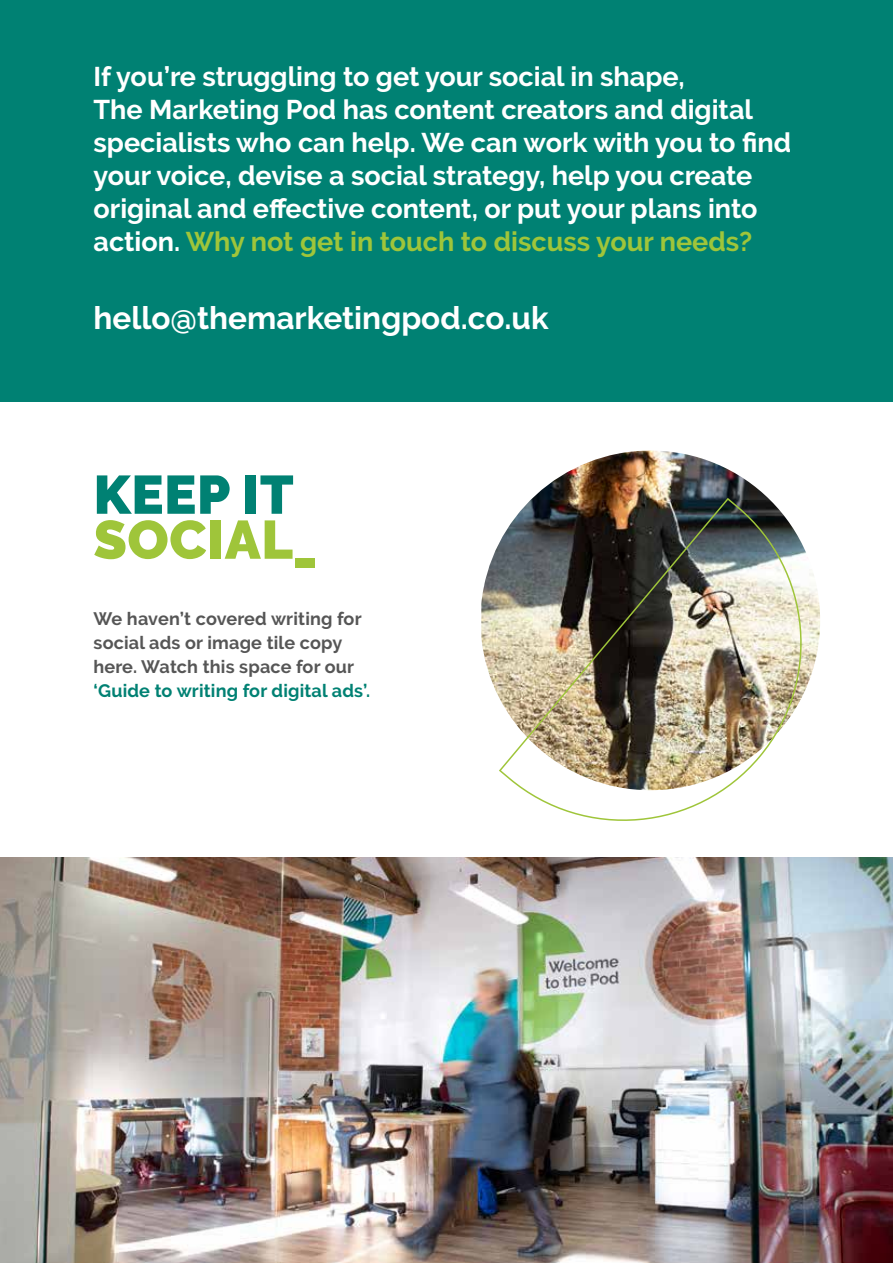
<style>
.page{position:relative;width:893px;height:1263px;background:#fff}
.page>*{position:absolute;margin:0;border:0;box-sizing:border-box;transform-origin:0 0}
.t1{font:900 54px "Raleway";letter-spacing:.01em;color:#9fc53a}
.t2{font:900 54px "Raleway";letter-spacing:.01em;color:#008173}
.t3{font:700 31.5px "Raleway";color:#fff}
.t4{font:700 27px/33px "Raleway";color:#fff}
.t5{font:700 18px/24px "Raleway";letter-spacing:.01em;color:#565656}
.t6{font:700 18px "Raleway";letter-spacing:.01em;color:#008173}
.s1{color:#9fc53a}
</style>
<div class="page">
<div style="left:0;top:0;width:893px;height:402px;background:#008173"></div>
<img style="left:0;top:858px;width:893px;height:405px">
<img style="left:481px;top:451px;width:286px;height:244px">
<img style="left:498px;top:497px;width:322px;height:324px">
<p class="t4" style="left:94px;top:60px;width:699px">If you’re struggling to get your social in shape,<br>The Marketing Pod has content creators and digital specialists who can help. We can work with you to find your voice, devise a social strategy, help you create original and effective content, or put your plans into action. <span class="s1">Why not get in touch to discuss your needs?</span></p>
<p class="t3" style="left:94px;top:300px;width:457px">hello@themarketingpod.co.uk</p>
<h1 class="t2" style="left:94px;top:463px;width:202px">KEEP IT</h1>
<h1 class="t1" style="left:94px;top:508px;width:225px">SOCIAL_</h1>
<p class="t5" style="left:94px;top:607px;width:270px">We haven’t covered writing for social ads or image tile copy here. Watch this space for our</p>
<p class="t6" style="left:94px;top:681px;width:278px">‘Guide to writing for digital ads’.</p>
</div>
